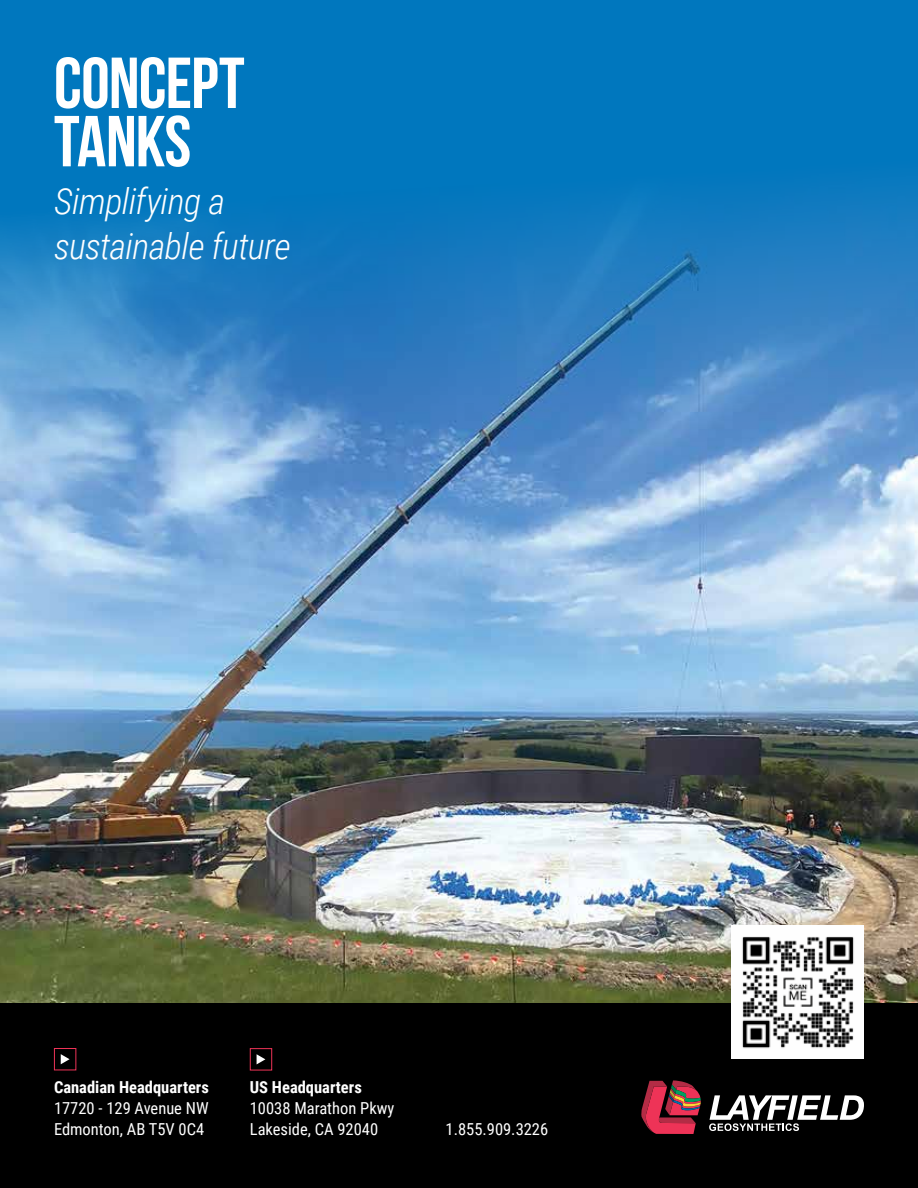
<style>
.page{position:relative;width:918px;height:1188px;background:#0077be}
.page>*{position:absolute;margin:0;border:0;box-sizing:border-box;transform-origin:0 0}
.t1{font:700 72px/58.3px "Bebas Neue";letter-spacing:-.01em;color:#fff}
.t2{font:italic 300 36px/45px "Roboto Condensed";letter-spacing:-.015em;color:#fff}
.t3{font:16.5px/21px "Roboto Condensed";color:#fff}
.t4{font:700 16.5px "Roboto Condensed";color:#fff}
</style>
<div class="page">
<img style="left:0;top:184px;width:918px;height:820px">
<div style="left:0;top:1004px;width:918px;height:184px;background:#000"></div>
<div style="left:54px;top:1048px;width:22px;height:22px;border:1px solid #ee3357"></div>
<svg style="left:61px;top:1054px;width:9px;height:10px"></svg>
<div style="left:250px;top:1048px;width:22px;height:22px;border:1px solid #ee3357"></div>
<svg style="left:257px;top:1054px;width:8px;height:10px"></svg>
<svg style="left:641px;top:1080px;width:60px;height:54px"></svg>
<svg style="left:709px;top:1095px;width:155px;height:36px"></svg>
<img style="left:731px;top:926px;width:133px;height:133px">
<h1 class="t1" style="left:54px;top:53px;width:192px">CONCEPT<br>TANKS</h1>
<h2 class="t2" style="left:54px;top:177px;width:238px">Simplifying a sustainable future</h2>
<p class="t4" style="left:54px;top:1075px;width:156px">Canadian Headquarters</p>
<p class="t3" style="left:54px;top:1097px;width:156px">17720 - 129 Avenue NW<br>Edmonton, AB T5V 0C4</p>
<p class="t4" style="left:250px;top:1076px;width:114px">US Headquarters</p>
<p class="t3" style="left:250px;top:1097px;width:146px">10038 Marathon Pkwy<br>Lakeside, CA 92040</p>
<p class="t3" style="left:446px;top:1118px;width:104px">1.855.909.3226</p>
</div>
